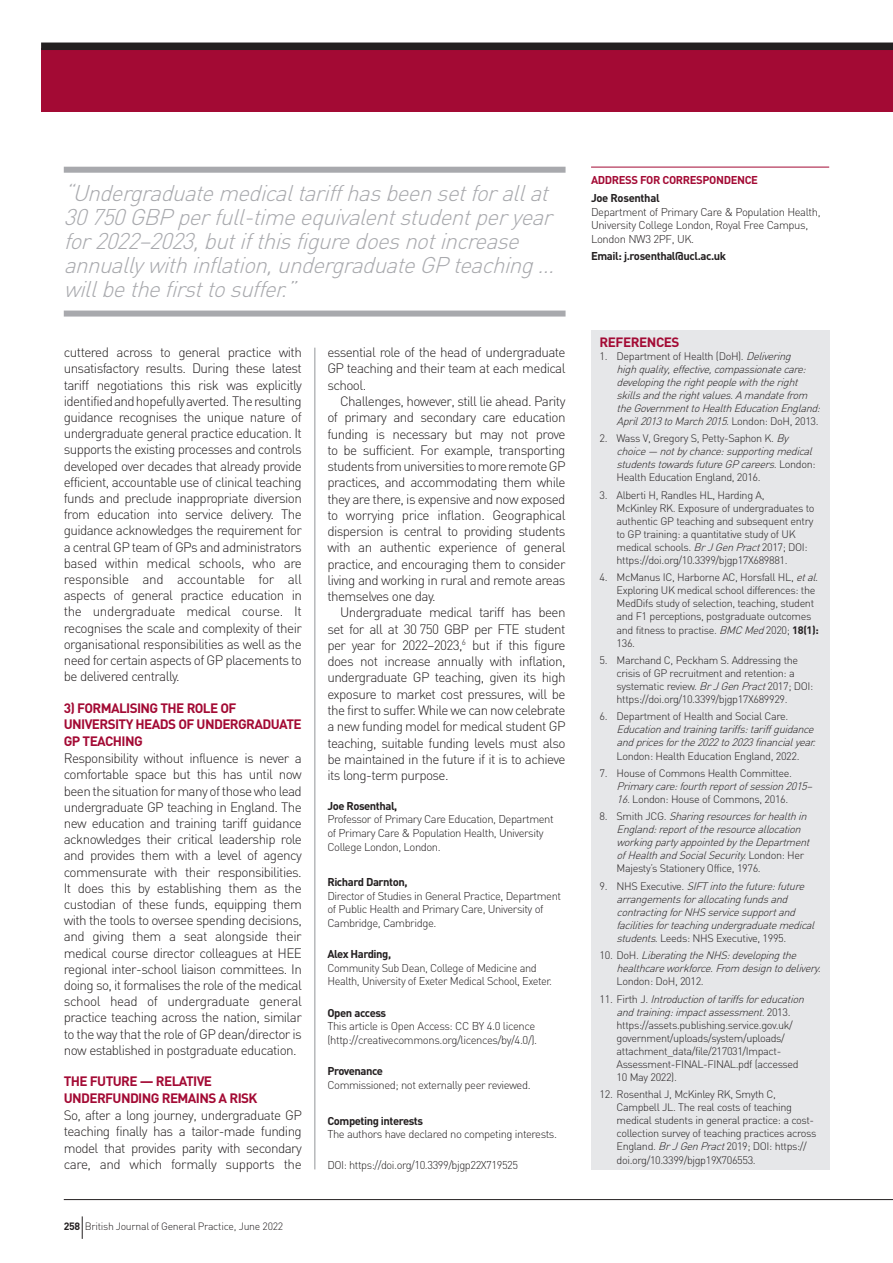
<style>
.page{position:relative;width:893px;height:1263px;background:#fff}
.page>*{position:absolute;margin:0;border:0;box-sizing:border-box;transform-origin:0 0}
.t1{font:italic 300 22.5px/24px "DIN";color:#a8a9ad}
.t2{font:300 13.5px/16.2px "DIN";letter-spacing:-.045em;color:#231f20;text-align:justify}
.t3{font:700 13.5px/16.5px "DIN";letter-spacing:-.045em;color:#a30a34}
.t4{font:700 13.35px "DIN";letter-spacing:-.035em;color:#a30a34}
.t5{font:300 11.25px/13.5px "DIN";letter-spacing:-.04em;color:#231f20}
.t6{font:700 11.25px "DIN";letter-spacing:-.04em;color:#231f20}
.t7{font:700 11.25px "DIN";letter-spacing:-.035em;color:#a30a34}
.t8{font:300 10.8px/13px "DIN";letter-spacing:-.035em;color:#231f20}
.t9{font:italic 300 10.8px/13px "DIN";color:#231f20}
.t10{font:300 10.5px "DIN";letter-spacing:-.025em;color:#231f20}
.s1{font-weight:700}
.s2{font-style:normal}
.s3{font-style:italic}
</style>
<div class="page">
<div style="left:41px;top:48px;width:852px;height:64px;background:#a30a34"></div>
<hr style="left:591px;top:167px;width:238px;height:1px;background:#a30a34">
<div style="left:591px;top:330px;width:238px;height:839px;background:#e6e7e9"></div>
<hr style="left:315px;top:348px;width:1px;height:821px;background:#939598">
<div style="left:64px;top:311px;width:502px;height:6px;background:#a8a9ad"></div>
<div style="left:64px;top:167px;width:502px;height:6px;background:#a8a9ad"></div>
<div style="left:41px;top:43px;width:852px;height:7px;background:#231f20"></div>
<hr style="left:64px;top:1199px;width:829px;height:1px;background:#231f20">
<svg style="left:82px;top:1216px;width:1px;height:23px"></svg>
<p class="t1" style="left:64px;top:181px;width:499px">“Undergraduatemedicaltariffhasbeensetforallat 30 750GBPperfull-timeequivalentstudentperyear for2022–2023,butifthisfiguredoesnotincrease annuallywithinflation,undergraduateGPteaching... willbethefirsttosuffer.”</p>
<p class="t2" style="left:64px;top:344px;width:240px">cuttered across to general practice with unsatisfactory results. During these latest tariff negotiations this risk was explicitly identified and hopefully averted. The resulting guidance recognises the unique nature of undergraduate general practice education. It supports the existing processes and controls developed over decades that already provide efficient, accountable use of clinical teaching funds and preclude inappropriate diversion from education into service delivery. The guidance acknowledges the requirement for a central GP team of GPs and administrators based within medical schools, who are responsible and accountable for all aspects of general practice education in the undergraduate medical course. It recognises the scale and complexity of their organisational responsibilities as well as the need for certain aspects of GP placements to be delivered centrally.</p>
<p class="t3" style="left:64px;top:699px;width:239px">3) FORMALISING THE ROLE OF<br>UNIVERSITY HEADS OF UNDERGRADUATE<br>GP TEACHING</p>
<p class="t2" style="left:64px;top:750px;width:240px">Responsibility without influence is never a comfortable space but this has until now been the situation for many of those who lead undergraduate GP teaching in England. The new education and training tariff guidance acknowledges their critical leadership role and provides them with a level of agency commensurate with their responsibilities.<br>It does this by establishing them as the custodian of these funds, equipping them with the tools to oversee spending decisions, and giving them a seat alongside their medical course director colleagues at HEE regional inter-school liaison committees. In doing so, it formalises the role of the medical school head of undergraduate general practice teaching across the nation, similar to the way that the role of GP dean/director is now established in postgraduate education.</p>
<p class="t3" style="left:64px;top:1072px;width:195px">THE FUTURE — RELATIVE<br>UNDERFUNDING REMAINS A RISK</p>
<p class="t2" style="left:64px;top:1107px;width:240px">So, after a long journey, undergraduate GP teaching finally has a tailor-made funding model that provides parity with secondary care, and which formally supports the</p>
<p class="t10" style="left:64px;top:1219px;width:221px"><span class="s1">258</span> British Journal of General Practice, June 2022</p>
<p class="t2" style="left:327px;top:344px;width:240px">essential role of the head of undergraduate GP teaching and their team at each medical school.</p>
<p class="t2" style="left:327px;top:393px;width:240px;text-indent:13px">Challenges, however, still lie ahead. Parity of primary and secondary care education funding is necessary but may not prove to be sufficient. For example, transporting students from universities to more remote GP practices, and accommodating them while they are there, is expensive and now exposed to worrying price inflation. Geographical dispersion is central to providing students with an authentic experience of general practice, and encouraging them to consider living and working in rural and remote areas themselves one day.</p>
<p class="t2" style="left:327px;top:604px;width:240px;text-indent:13px">Undergraduate medical tariff has been set for all at 30 750 GBP per FTE student per year for 2022–2023,<sup>6</sup> but if this figure does not increase annually with inflation, undergraduate GP teaching, given its high exposure to market cost pressures, will be the first to suffer. While we can now celebrate a new funding model for medical student GP teaching, suitable funding levels must also be maintained in the future if it is to achieve its long-term purpose.</p>
<p class="t6" style="left:327px;top:798px;width:71px">Joe Rosenthal,</p>
<p class="t5" style="left:327px;top:812px;width:228px">Professor of Primary Care Education, Department of Primary Care &amp; Population Health, University<br>College London, London.</p>
<p class="t6" style="left:327px;top:875px;width:82px">Richard Darnton,</p>
<p class="t5" style="left:327px;top:889px;width:235px">Director of Studies in General Practice, Department of Public Health and Primary Care, University of<br>Cambridge, Cambridge.</p>
<p class="t6" style="left:327px;top:947px;width:65px">Alex Harding,</p>
<p class="t5" style="left:327px;top:961px;width:226px">Community Sub Dean, College of Medicine and<br>Health, University of Exeter Medical School, Exeter.</p>
<p class="t6" style="left:327px;top:1005px;width:60px">Open access</p>
<p class="t5" style="left:327px;top:1019px;width:211px">This article is Open Access: CC BY 4.0 licence (http://creativecommons.org/licences/by/4.0/).</p>
<p class="t6" style="left:327px;top:1064px;width:57px">Provenance</p>
<p class="t5" style="left:327px;top:1078px;width:205px">Commissioned; not externally peer reviewed.</p>
<p class="t6" style="left:327px;top:1113px;width:97px">Competing interests</p>
<p class="t5" style="left:327px;top:1127px;width:231px">The authors have declared no competing interests.</p>
<p class="t5" style="left:327px;top:1158px;width:192px">DOI: https://doi.org/10.3399/bjgp22X719525</p>
<p class="t7" style="left:591px;top:173px;width:169px">ADDRESS FOR CORRESPONDENCE</p>
<p class="t6" style="left:591px;top:191px;width:70px">Joe Rosenthal</p>
<p class="t5" style="left:591px;top:205px;width:231px">Department of Primary Care &amp; Population Health,<br>University College London, Royal Free Campus,<br>London NW3 2PF, UK.</p>
<p class="t6" style="left:591px;top:249px;width:137px">Email: j.rosenthal@ucl.ac.uk</p>
<p class="t4" style="left:600px;top:333px;width:81px">REFERENCES</p>
<p class="t9" style="left:617px;top:349px;width:209px;text-indent:-17px"><span class="s2">1. Department of Health (DoH).</span> Delivering highquality,effective,compassionatecare: developingtherightpeoplewiththeright skillsandtherightvalues.Amandatefrom theGovernmenttoHealthEducationEngland:<br>April2013toMarch2015.<span class="s2">L o n d o n : D o H , 2 0 1 3 .</span></p>
<p class="t9" style="left:617px;top:432px;width:201px;text-indent:-17px"><span class="s2">2. Wass V, Gregory S, Petty-Saphon K.</span> By choice— notbychance:supportingmedical studentstowardsfutureGPcareers.<span class="s2">L o n d o n :<br>Health Education England, 2016.</span></p>
<p class="t8" style="left:617px;top:488px;width:200px;text-indent:-17px">3. Alberti H, Randles HL, Harding A,<br>McKinley RK. Exposure of undergraduates to authentic GP teaching and subsequent entry to GP training: a quantitative study of UK medical schools. <span class="s3">BrJGenPract</span>2017; DOI: https://doi.org/10.3399/bjgp17X689881.</p>
<p class="t8" style="left:617px;top:571px;width:207px;text-indent:-17px">4. McManus IC, Harborne AC, Horsfall HL, <span class="s3">etal.<br></span>Exploring UK medical school differences: the MedDifs study of selection, teaching, student and F1 perceptions, postgraduate outcomes and fitness to practise. <span class="s3">BMCMed</span>2020; <span class="s1">18(1):<br></span>136.</p>
<p class="t8" style="left:617px;top:653px;width:198px;text-indent:-17px">5. Marchand C, Peckham S. Addressing the crisis of GP recruitment and retention: a systematic review. <span class="s3">BrJGenPract</span>2017; DOI: https://doi.org/10.3399/bjgp17X689929.</p>
<p class="t8" style="left:600px;top:710px;width:190px">6. Department of Health and Social Care.</p>
<p class="t9" style="left:617px;top:723px;width:204px">Educationandtrainingtariffs:tariffguidance andpricesforthe2022to2023financialyear.</p>
<p class="t8" style="left:617px;top:749px;width:184px">London: Health Education England, 2022.</p>
<p class="t8" style="left:600px;top:766px;width:194px">7. House of Commons Health Committee.</p>
<p class="t9" style="left:617px;top:779px;width:200px">Primarycare:fourthreportofsession2015–<br>16.<span class="s2">London: House of Commons, 2016.</span></p>
<p class="t9" style="left:617px;top:810px;width:198px;text-indent:-17px"><span class="s2">8 . S m i t h J C G .</span> Sharingresourcesforhealthin England:reportoftheresourceallocation workingpartyappointedbytheDepartment ofHealthandSocialSecurity.<span class="s2">L o n d o n : H e r Majesty’s Stationery Office, 1976.</span></p>
<p class="t9" style="left:617px;top:879px;width:203px;text-indent:-17px"><span class="s2">9 . N H S E x e c u t i ve .</span> SIFTintothefuture:future arrangementsforallocatingfundsand contractingforNHSservicesupportand facilitiesforteachingundergraduatemedical students.<span class="s2">Leeds: NHS Executive, 1995.</span></p>
<p class="t9" style="left:617px;top:949px;width:209px;text-indent:-17px"><span class="s2">1 0 . D o H .</span> LiberatingtheNHS:developingthe healthcareworkforce.From designtodelivery.</p>
<p class="t9" style="left:600px;top:973px;width:209px;line-height:17.2px;text-indent:17px"><span class="s2">London: DoH, 2012.<br>1 1 . F i r t h J .</span> Introductionoftariffsforeducation</p>
<p class="t8" style="left:617px;top:1005px;width:184px"><span class="s3">andtraining:impactassessment.</span>2 0 1 3 . https://assets.publishing.service.gov.uk/ government/uploads/system/uploads/ attachment_data/file/217031/Impact-Assessment-FINAL-FINAL.pdf (accessed 10 May 2022).</p>
<p class="t8" style="left:617px;top:1088px;width:201px;text-indent:-17px">12. Rosenthal J, McKinley RK, Smyth C, Campbell JL. The real costs of teaching medical students in general practice: a cost&shy;collection survey of teaching practices across England. <span class="s3">BrJGenPract</span>2019; DOI: https:// doi.org/10.3399/bjgp19X706553.</p>
</div>
